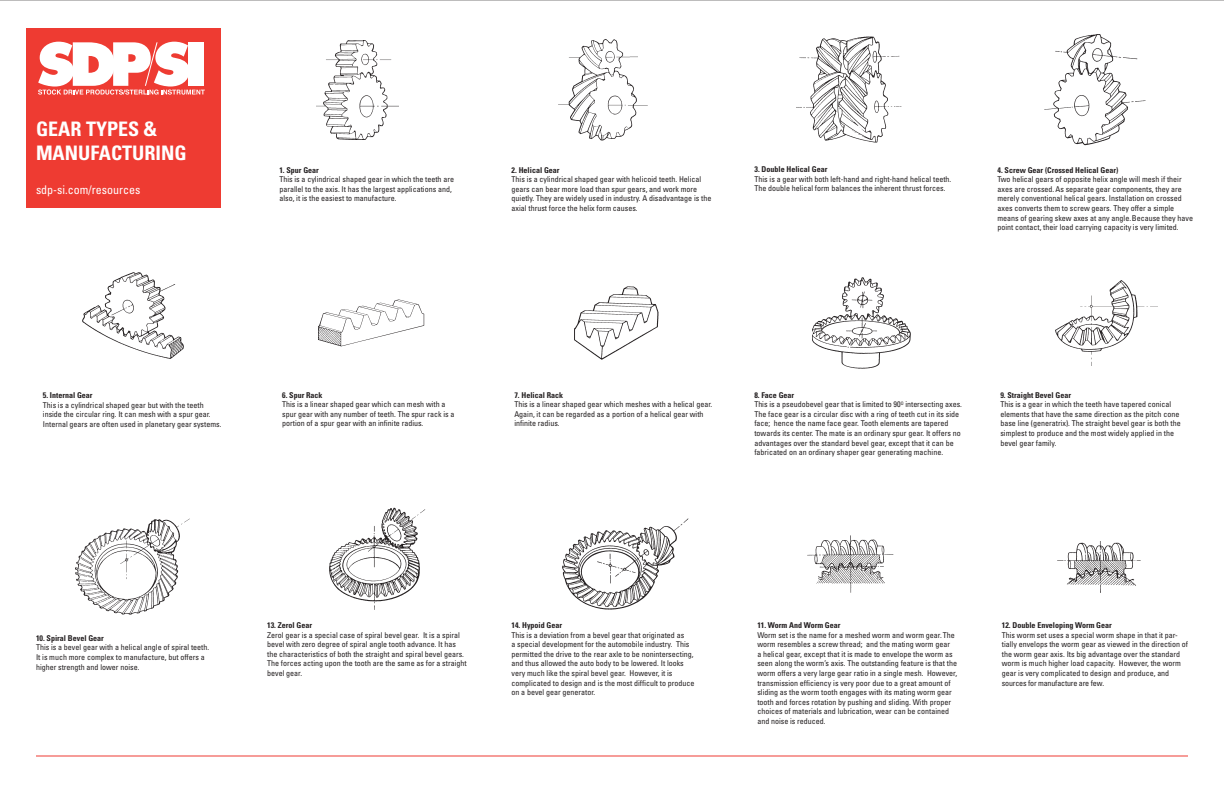
<style>
.page{position:relative;width:1224px;height:792px;background:#fff}
.page>*{position:absolute;margin:0;border:0;box-sizing:border-box;transform-origin:0 0}
.t1{font:700 condensed 20px "Univers";color:#fff}
.t2{font:condensed 12px "Univers";color:#fff}
.t3{font:condensed 8px/9.6px "Univers";color:#231f20}
.t4{font:700 condensed 8px "Univers";color:#231f20}
</style>
<div class="page">
<div style="left:27px;top:28px;width:194px;height:180px;background:#ee3b32"></div>
<img style="left:316px;top:40px;width:83px;height:99px">
<img style="left:319px;top:300px;width:106px;height:46px">
<img style="left:83px;top:273px;width:101px;height:85px">
<img style="left:559px;top:39px;width:89px;height:102px">
<img style="left:574px;top:287px;width:85px;height:72px">
<img style="left:796px;top:37px;width:106px;height:106px">
<img style="left:1044px;top:34px;width:102px;height:111px">
<img style="left:812px;top:277px;width:99px;height:92px">
<img style="left:1057px;top:541px;width:84px;height:51px">
<img style="left:563px;top:518px;width:126px;height:92px">
<img style="left:1056px;top:281px;width:101px;height:84px">
<img style="left:76px;top:518px;width:114px;height:97px">
<img style="left:329px;top:508px;width:96px;height:102px">
<img style="left:807px;top:536px;width:86px;height:56px">
<hr style="left:0;top:0;width:1224px;height:1px;background:#231f20">
<svg style="left:38px;top:42px;width:167px;height:53px"></svg>
<hr style="left:36px;top:756px;width:1152px;height:1px;background:#ee3b32">
<p class="t1" style="left:36px;top:116px;width:123px">GEAR TYPES &amp;</p>
<p class="t1" style="left:36px;top:140px;width:152px">MANUFACTURING</p>
<p class="t2" style="left:36px;top:182px;width:106px">sdp-si.com/resources</p>
<p class="t4" style="left:279px;top:165px;width:41px">1. Spur Gear</p>
<p class="t3" style="left:279px;top:174px;width:176px">This is a cylindrical shaped gear in which the teeth are parallel to the axis. It has the largest applications and, also, it is the easiest to manufacture.</p>
<p class="t4" style="left:512px;top:165px;width:49px">2. Helical Gear</p>
<p class="t3" style="left:512px;top:174px;width:201px">This is a cylindrical shaped gear with helicoid teeth. Helical gears can bear more load than spur gears, and work more quietly. They are widely used in industry. A disadvantage is the axial thrust force the helix form causes.</p>
<p class="t4" style="left:755px;top:164px;width:74px">3. Double Helical Gear</p>
<p class="t3" style="left:755px;top:174px;width:198px">This is a gear with both left-hand and right-hand helical teeth.<br>The double helical form balances the inherent thrust forces.</p>
<p class="t4" style="left:997px;top:165px;width:122px">4. Screw Gear (Crossed Helical Gear)</p>
<p class="t3" style="left:997px;top:174px;width:197px">Two helical gears of opposite helix angle will mesh if their axes are crossed. As separate gear components, they are merely conventional helical gears. Installation on crossed axes converts them to screw gears. They offer a simple means of gearing skew axes at any angle. Because they have point contact, their load carrying capacity is very limited.</p>
<p class="t4" style="left:43px;top:391px;width:51px">5. Internal Gear</p>
<p class="t3" style="left:43px;top:400px;width:180px">This is a cylindrical shaped gear but with the teeth inside the circular ring. It can mesh with a spur gear.<br>Internal gears are often used in planetary gear systems.</p>
<p class="t4" style="left:282px;top:390px;width:42px">6. Spur Rack</p>
<p class="t3" style="left:282px;top:399px;width:174px">This is a linear shaped gear which can mesh with a spur gear with any number of teeth. The spur rack is a portion of a spur gear with an infinite radius.</p>
<p class="t4" style="left:514px;top:390px;width:50px">7. Helical Rack</p>
<p class="t3" style="left:514px;top:399px;width:200px">This is a linear shaped gear which meshes with a helical gear.<br>Again, it can be regarded as a portion of a helical gear with infinite radius.</p>
<p class="t4" style="left:754px;top:390px;width:41px">8. Face Gear</p>
<p class="t3" style="left:754px;top:399px;width:209px">This is a pseudobevel gear that is limited to 90<sup>O</sup> intersecting axes.<br>The face gear is a circular disc with a ring of teeth cut in its side face; hence the name face gear. Tooth elements are tapered towards its center. The mate is an ordinary spur gear. It offers no advantages over the standard bevel gear, except that it can be fabricated on an ordinary shaper gear generating machine.</p>
<p class="t4" style="left:1000px;top:390px;width:72px">9. Straight Bevel Gear</p>
<p class="t3" style="left:1000px;top:399px;width:182px">This is a gear in which the teeth have tapered conical elements that have the same direction as the pitch cone base line (generatrix). The straight bevel gear is both the simplest to produce and the most widely applied in the bevel gear family.</p>
<p class="t4" style="left:36px;top:633px;width:69px">10. Spiral Bevel Gear</p>
<p class="t3" style="left:36px;top:642px;width:175px">This is a bevel gear with a helical angle of spiral teeth.<br>It is much more complex to manufacture, but offers a higher strength and lower noise.</p>
<p class="t4" style="left:267px;top:620px;width:46px">13. Zerol Gear</p>
<p class="t3" style="left:267px;top:630px;width:201px">Zerol gear is a special case of spiral bevel gear. It is a spiral bevel with zero degree of spiral angle tooth advance. It has the characteristics of both the straight and spiral bevel gears.<br>The forces acting upon the tooth are the same as for a straight bevel gear.</p>
<p class="t4" style="left:511px;top:620px;width:52px">14. Hypoid Gear</p>
<p class="t3" style="left:511px;top:630px;width:185px">This is a deviation from a bevel gear that originated as<br>a special development for the automobile industry. This permitted the drive to the rear axle to be nonintersecting, and thus allowed the auto body to be lowered. It looks very much like the spiral bevel gear. However, it is complicated to design and is the most difficult to produce on a bevel gear generator.</p>
<p class="t4" style="left:757px;top:620px;width:85px">11. Worm And Worm Gear</p>
<p class="t3" style="left:757px;top:630px;width:201px">Worm set is the name for a meshed worm and worm gear. The worm resembles a screw thread; and the mating worm gear<br>a helical gear, except that it is made to envelope the worm as seen along the worm’s axis. The outstanding feature is that the worm offers a very large gear ratio in a single mesh. However, transmission efficiency is very poor due to a great amount of sliding as the worm tooth engages with its mating worm gear tooth and forces rotation by pushing and sliding. With proper choices of materials and lubrication, wear can be contained and noise is reduced.</p>
<p class="t4" style="left:1002px;top:620px;width:111px">12. Double Enveloping Worm Gear</p>
<p class="t3" style="left:1002px;top:630px;width:188px">This worm set uses a special worm shape in that it par&shy;tially envelops the worm gear as viewed in the direction of the worm gear axis. Its big advantage over the standard worm is much higher load capacity. However, the worm gear is very complicated to design and produce, and sources for manufacture are few.</p>
</div>
